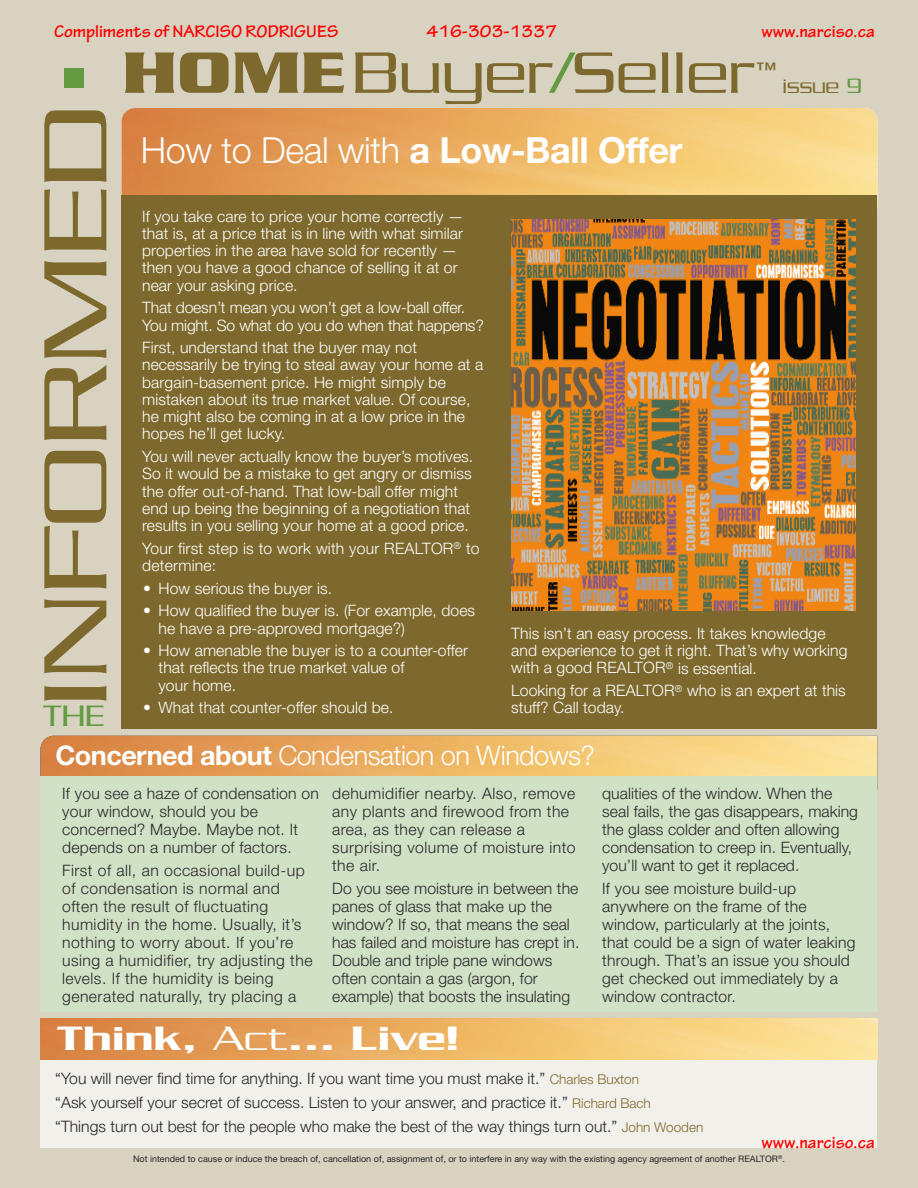
<style>
.page{position:relative;width:918px;height:1188px;background:#d8d2c0}
.page>*{position:absolute;margin:0;border:0;box-sizing:border-box;transform-origin:0 0}
.t1{font:300 96.9px "Serpentine Std";color:#7d692d;scale:1.27 1}
.t2{font:300 63px "Serpentine Std";color:#7d692d;scale:1.12 1}
.t3{font:500 36.6px "Serpentine Std";color:#fff;scale:1.21 1}
.t4{font:700 36px "Helvetica Neue LT Std";letter-spacing:-.01em;color:#fff}
.t5{font:300 31.95px "Serpentine Std";color:#639a42;scale:1.08 1}
.t6{font:300 27px "Helvetica Neue LT Std";letter-spacing:-.02em;color:#fff}
.t7{font:300 22.5px "Serpentine Std";color:#7d692d}
.t8{font:300 21px "Serpentine Std";color:#7d692d;scale:1.12 1}
.t9{font:700 18px "Tekton Pro";color:#f00}
.t10{font:300 15.75px/17.9px "Helvetica Neue LT Std";letter-spacing:.015em;color:#272627}
.t11{font:300 15.75px/17.2px "Helvetica Neue LT Std";letter-spacing:.005em;color:#fff}
.t12{font:9px "Helvetica Neue LT Std";color:#272627}
.s1{font-weight:700}
.s2{color:#639a42}
.s3{font-weight:300}
.s4{font-size:13.5px;color:#7d692d}
</style>
<div class="page">
<div style="left:40px;top:1029px;width:838px;height:119px;background:#f2f0ea"></div>
<img style="left:122px;top:108px;width:756px;height:111px;border-radius:14px">
<div style="left:65px;top:68px;width:19px;height:20px;background:#639a42"></div>
<div style="left:122px;top:196px;width:756px;height:533px;background:#7d692d"></div>
<img style="left:512px;top:220px;width:343px;height:390px">
<img style="left:40px;top:736px;width:838px;height:41px">
<img style="left:40px;top:1019px;width:838px;height:41px">
<div style="left:40px;top:777px;width:838px;height:235px;background:#d0e1c6"></div>
<p class="t9" style="left:54px;top:21px;width:286px">Compliments of NARCISO RODRIGUES</p>
<p class="t9" style="left:427px;top:21px;width:132px">416-303-1337</p>
<p class="t9" style="left:761px;top:21px;width:115px">www.narciso.ca</p>
<h1 class="t1" style="left:44px;top:708px;width:476px;rotate:-90deg">INFORMED</h1>
<h3 class="t5" style="left:43px;top:705px;width:58px">THE</h3>
<h2 class="t2" style="left:122px;top:53px;width:566px"><span class="s1">HOME</span>Buyer<span class="s2">/</span>Seller</h2>
<h3 class="t8" style="left:754px;top:63px;width:22px">™</h3>
<h3 class="t7" style="left:783px;top:79px;width:81px">issue <span class="s2">9</span></h3>
<h3 class="t4" style="left:141px;top:137px;width:543px"><span class="s3">How to Deal with</span> a Low-Ball Offer</h3>
<p class="t11" style="left:142px;top:209px;width:323px">If you take care to price your home correctly — that is, at a price that is in line with what similar properties in the area have sold for recently — then you have a good chance of selling it at or near your asking price.</p>
<p class="t11" style="left:142px;top:301px;width:343px">That doesn’t mean you won’t get a low-ball offer.<br>You might. So what do you do when that happens?</p>
<p class="t11" style="left:142px;top:340px;width:343px">First, understand that the buyer may not necessarily be trying to steal away your home at a bargain-basement price. He might simply be mistaken about its true market value. Of course, he might also be coming in at a low price in the hopes he’ll get lucky.</p>
<p class="t11" style="left:142px;top:449px;width:333px">You will never actually know the buyer’s motives.<br>So it would be a mistake to get angry or dismiss the offer out-of-hand. That low-ball offer might end up being the beginning of a negotiation that results in you selling your home at a good price.</p>
<p class="t11" style="left:142px;top:541px;width:339px">Your first step is to work with your REALTOR<sup>®</sup> to determine:</p>
<p class="t11" style="left:143px;top:581px;width:190px">• How serious the buyer is.</p>
<p class="t11" style="left:159px;top:604px;width:318px;text-indent:-16px">• How qualified the buyer is. (For example, does he have a pre-approved mortgage?)</p>
<p class="t11" style="left:159px;top:643px;width:311px;text-indent:-16px">• How amenable the buyer is to a counter-offer that reflects the true market value of<br>your home.</p>
<p class="t11" style="left:143px;top:701px;width:252px">• What that counter-offer should be.</p>
<p class="t11" style="left:511px;top:626px;width:338px">This isn’t an easy process. It takes knowledge and experience to get it right. That’s why working with a good REALTOR<sup>®</sup> is essential.</p>
<p class="t11" style="left:511px;top:683px;width:336px">Looking for a REALTOR<sup>®</sup> who is an expert at this</p>
<p class="t11" style="left:511px;top:701px;width:115px">stuff? Call today.</p>
<h3 class="t6" style="left:56px;top:746px;width:541px"><span class="s1">Concerned about</span> Condensation on Windows?</h3>
<p class="t10" style="left:62px;top:786px;width:258px">If you see a haze of condensation on your window, should you be concerned? Maybe. Maybe not. It depends on a number of factors.</p>
<p class="t10" style="left:62px;top:863px;width:252px">First of all, an occasional build-up of condensation is normal and often the result of fluctuating humidity in the home. Usually, it’s nothing to worry about. If you’re using a humidifier, try adjusting the levels. If the humidity is being generated naturally, try placing a</p>
<p class="t10" style="left:332px;top:786px;width:245px">dehumidifier nearby. Also, remove any plants and firewood from the area, as they can release a surprising volume of moisture into the air.</p>
<p class="t10" style="left:332px;top:881px;width:249px">Do you see moisture in between the panes of glass that make up the window? If so, that means the seal has failed and moisture has crept in.<br>Double and triple pane windows often contain a gas (argon, for example) that boosts the insulating</p>
<h3 class="t3" style="left:57px;top:1026px;width:334px">Think, <span class="s3">Act</span>... Live!</h3>
<p class="t10" style="left:602px;top:786px;width:257px">qualities of the window. When the seal fails, the gas disappears, making the glass colder and often allowing condensation to creep in. Eventually, you’ll want to get it replaced.</p>
<p class="t10" style="left:602px;top:881px;width:255px">If you see moisture build-up anywhere on the frame of the window, particularly at the joints, that could be a sign of water leaking through. That’s an issue you should get checked out immediately by a window contractor.</p>
<p class="t10" style="left:55px;top:1068px;width:650px;line-height:24px">“You will never find time for anything. If you want time you must make it.” <span class="s4">Charles Buxton<br></span>“Ask yourself your secret of success. Listen to your answer, and practice it.” <span class="s4">Richard Bach </span>“Things turn out best for the people who make the best of the way things turn out.” <span class="s4">John Wooden</span></p>
<p class="t12" style="left:133px;top:1156px;width:653px">Not intended to cause or induce the breach of, cancellation of, assignment of, or to interfere in any way with the existing agency agreement of another REALTOR<sup>®</sup>.</p>
<p class="t9" style="left:761px;top:1132px;width:115px">www.narciso.ca</p>
</div>
